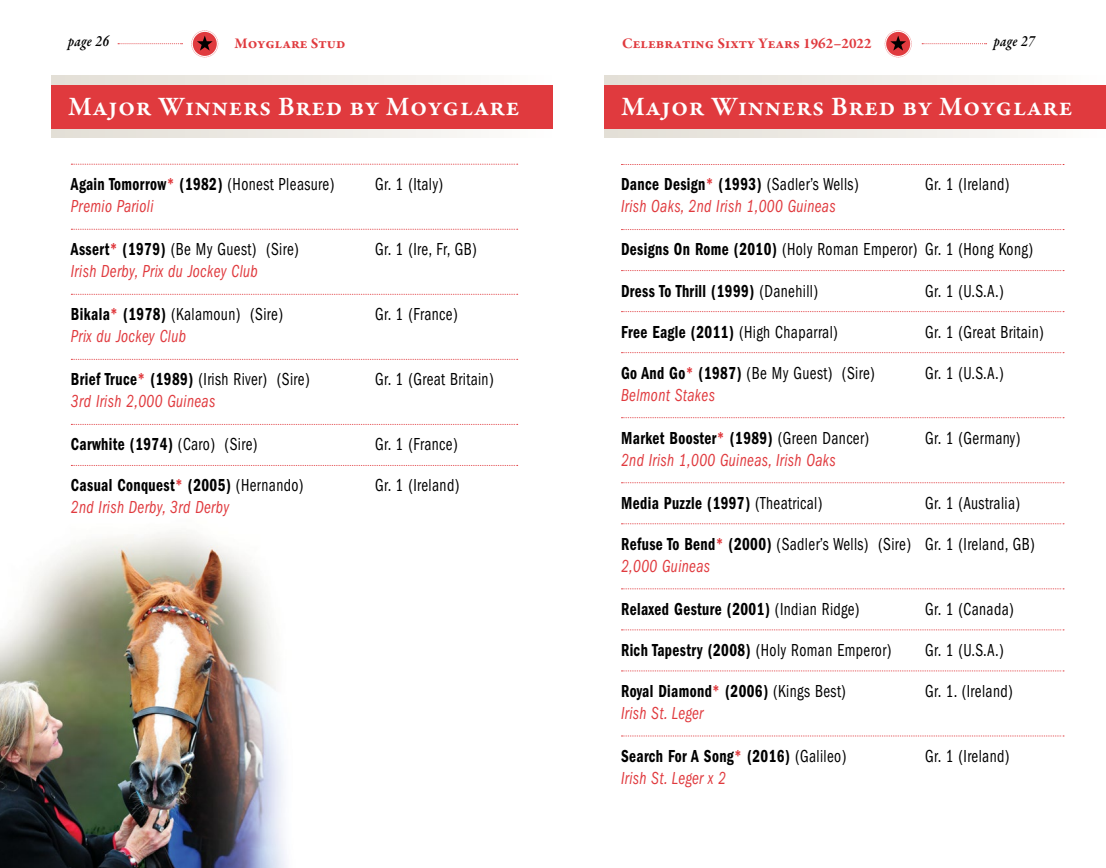
<style>
.page{position:relative;width:1106px;height:868px;background:#fff}
.page>*{position:absolute;margin:0;border:0;box-sizing:border-box;transform-origin:0 0}
.t1{font:600 27px "Garamond Premr Pro";letter-spacing:.02em;color:#fff}
.t2{font:condensed 18px/22px "ITC Franklin Gothic Std";letter-spacing:.025em;color:#000;scale:.85 1}
.t3{font:18px "ITC Franklin Gothic Std Dm Cd";letter-spacing:.025em;color:#000;scale:.84 1}
.t4{font:italic condensed 18px "ITC Franklin Gothic Std";letter-spacing:.025em;color:#e03a3e;scale:.85 1}
.t5{font:italic 600 16px "Garamond Premr Pro";letter-spacing:.025em;color:#000;scale:.84 1}
.t6{font:700 15px "Garamond Premr Pro";color:#e03a3e}
.s1{color:#e03a3e}
.s2{font-family:"ITC Franklin Gothic Std";font-stretch:condensed}
.s3{font-family:"ITC Franklin Gothic Std Dm Cd";font-stretch:normal}
.s4{font-family:"ITC Franklin Gothic Std Dm Cd";font-stretch:normal;color:#e03a3e}
.s5{font-style:italic;color:#e03a3e}
</style>
<div class="page">
<svg style="left:191px;top:30px;width:27px;height:27px"></svg>
<svg style="left:884px;top:30px;width:27px;height:27px"></svg>
<svg style="left:118px;top:43px;width:64px;height:1px"></svg>
<svg style="left:922px;top:43px;width:64px;height:1px"></svg>
<img style="left:0;top:532px;width:287px;height:335px">
<svg style="left:621px;top:164px;width:443px;height:1px"></svg>
<svg style="left:621px;top:229px;width:443px;height:1px"></svg>
<svg style="left:621px;top:270px;width:443px;height:1px"></svg>
<svg style="left:621px;top:311px;width:443px;height:1px"></svg>
<svg style="left:621px;top:352px;width:443px;height:1px"></svg>
<svg style="left:621px;top:417px;width:443px;height:1px"></svg>
<svg style="left:621px;top:482px;width:443px;height:1px"></svg>
<svg style="left:621px;top:523px;width:443px;height:1px"></svg>
<svg style="left:621px;top:588px;width:443px;height:1px"></svg>
<svg style="left:621px;top:629px;width:443px;height:1px"></svg>
<svg style="left:621px;top:670px;width:443px;height:1px"></svg>
<svg style="left:621px;top:735px;width:443px;height:1px"></svg>
<div style="left:604px;top:75px;width:502px;height:62px;background:linear-gradient(to right,#e2ddd4,#fcfbfa)"></div>
<div style="left:604px;top:85px;width:502px;height:43px;background:#e03a3e"></div>
<div style="left:51px;top:75px;width:502px;height:62px;background:linear-gradient(to right,#e2ddd4,#fcfcfa)"></div>
<div style="left:51px;top:85px;width:502px;height:43px;background:#e03a3e"></div>
<svg style="left:71px;top:164px;width:447px;height:1px"></svg>
<svg style="left:71px;top:229px;width:447px;height:1px"></svg>
<svg style="left:71px;top:294px;width:447px;height:1px"></svg>
<svg style="left:71px;top:359px;width:447px;height:1px"></svg>
<svg style="left:71px;top:424px;width:447px;height:1px"></svg>
<svg style="left:71px;top:465px;width:447px;height:1px"></svg>
<p class="t5" style="left:68px;top:31px;width:50px">page 26</p>
<p class="t6" style="left:234px;top:34px;width:112px">Moyglare Stud</p>
<p class="t6" style="left:622px;top:34px;width:251px">Celebrating Sixty Years 1962–2022</p>
<p class="t5" style="left:993px;top:31px;width:50px">page 27</p>
<h1 class="t1" style="left:68px;top:90px;width:453px">Major Winners Bred by Moyglare</h1>
<h1 class="t1" style="left:621px;top:90px;width:453px">Major Winners Bred by Moyglare</h1>
<p class="t3" style="left:71px;top:174px;width:315px">Again Tomorrow<span class="s1">*</span> (1982) <span class="s2">(Honest Pleasure)</span></p>
<p class="t2" style="left:375px;top:173px;width:82px">Gr. 1 (Italy)</p>
<p class="t4" style="left:71px;top:196px;width:99px">Premio Parioli</p>
<p class="t2" style="left:71px;top:238px;width:270px"><span class="s3">Assert</span><span class="s4">*</span> <span class="s3">(1979)</span> (Be My Guest) (Sire)</p>
<p class="t2" style="left:375px;top:238px;width:121px">Gr. 1 (Ire, Fr, GB)</p>
<p class="t4" style="left:71px;top:261px;width:221px">Irish Derby, Prix du Jockey Club</p>
<p class="t2" style="left:71px;top:303px;width:251px"><span class="s3">Bikala</span><span class="s4">*</span> <span class="s3">(1978)</span> (Kalamoun) (Sire)</p>
<p class="t2" style="left:375px;top:303px;width:99px">Gr. 1 (France)</p>
<p class="t4" style="left:71px;top:326px;width:137px">Prix du Jockey Club</p>
<p class="t2" style="left:71px;top:368px;width:282px"><span class="s3">Brief Truce</span><span class="s4">*</span> <span class="s3">(1989)</span> (Irish River) (Sire)</p>
<p class="t2" style="left:375px;top:368px;width:141px">Gr. 1 (Great Britain)</p>
<p class="t4" style="left:71px;top:391px;width:171px">3rd Irish 2,000 Guineas</p>
<p class="t3" style="left:71px;top:434px;width:224px">Carwhite (1974) <span class="s2">(Caro) (Sire)</span></p>
<p class="t2" style="left:375px;top:433px;width:99px">Gr. 1 (France)</p>
<p class="t3" style="left:71px;top:475px;width:278px">Casual Conquest<span class="s1">*</span> (2005) <span class="s2">(Hernando)</span></p>
<p class="t2" style="left:375px;top:474px;width:101px">Gr. 1 (Ireland)</p>
<p class="t4" style="left:71px;top:497px;width:188px">2nd Irish Derby, 3rd Derby</p>
<p class="t3" style="left:621px;top:174px;width:284px">Dance Design<span class="s1">*</span> (1993) <span class="s2">(Sadler’s Wells)</span></p>
<p class="t2" style="left:925px;top:174px;width:101px">Gr. 1 (Ireland)</p>
<p class="t4" style="left:621px;top:196px;width:254px">Irish Oaks, 2nd Irish 1,000 Guineas</p>
<p class="t2" style="left:621px;top:239px;width:486px"><span class="s3">Designs On Rome (2010)</span> (Holy Roman Emperor) Gr. 1 (Hong Kong)</p>
<p class="t3" style="left:621px;top:280px;width:236px">Dress To Thrill (1999) <span class="s2">(Danehill)</span></p>
<p class="t2" style="left:925px;top:280px;width:94px">Gr. 1 (U.S.A.)</p>
<p class="t3" style="left:621px;top:321px;width:260px">Free Eagle (2011) <span class="s2">(High Chaparral)</span></p>
<p class="t2" style="left:925px;top:321px;width:141px">Gr. 1 (Great Britain)</p>
<p class="t2" style="left:621px;top:362px;width:300px"><span class="s3">Go And Go</span><span class="s4">*</span> <span class="s3">(1987)</span> (Be My Guest) (Sire)</p>
<p class="t2" style="left:925px;top:362px;width:94px">Gr. 1 (U.S.A.)</p>
<p class="t4" style="left:621px;top:384px;width:112px">Belmont Stakes</p>
<p class="t3" style="left:621px;top:427px;width:297px">Market Booster<span class="s1">*</span> (1989) <span class="s2">(Green Dancer)</span></p>
<p class="t2" style="left:925px;top:427px;width:114px">Gr. 1 (Germany)</p>
<p class="t4" style="left:621px;top:449px;width:254px">2nd Irish 1,000 Guineas, Irish Oaks</p>
<p class="t3" style="left:621px;top:492px;width:241px">Media Puzzle (1997) <span class="s2">(Theatrical)</span></p>
<p class="t2" style="left:925px;top:492px;width:113px">Gr. 1 (Australia)</p>
<p class="t2" style="left:621px;top:533px;width:488px"><span class="s3">Refuse To Bend</span><span class="s4">*</span> <span class="s3">(2000)</span> (Sadler’s Wells) (Sire) Gr. 1 (Ireland, GB)<br><span class="s5">2,000 Guineas</span></p>
<p class="t3" style="left:621px;top:598px;width:285px">Relaxed Gesture (2001) <span class="s2">(Indian Ridge)</span></p>
<p class="t2" style="left:925px;top:598px;width:106px">Gr. 1 (Canada)</p>
<p class="t3" style="left:621px;top:639px;width:323px">Rich Tapestry (2008) <span class="s2">(Holy Roman Emperor)</span></p>
<p class="t2" style="left:925px;top:639px;width:94px">Gr. 1 (U.S.A.)</p>
<p class="t3" style="left:621px;top:680px;width:269px">Royal Diamond<span class="s1">*</span> (2006) <span class="s2">(Kings Best)</span></p>
<p class="t2" style="left:925px;top:680px;width:105px">Gr. 1. (Ireland)</p>
<p class="t4" style="left:621px;top:702px;width:98px">Irish St. Leger</p>
<p class="t3" style="left:621px;top:745px;width:270px">Search For A Song<span class="s1">*</span> (2016) <span class="s2">(Galileo)</span></p>
<p class="t2" style="left:925px;top:745px;width:101px">Gr. 1 (Ireland)</p>
<p class="t4" style="left:621px;top:767px;width:125px">Irish St. Leger x 2</p>
</div>
